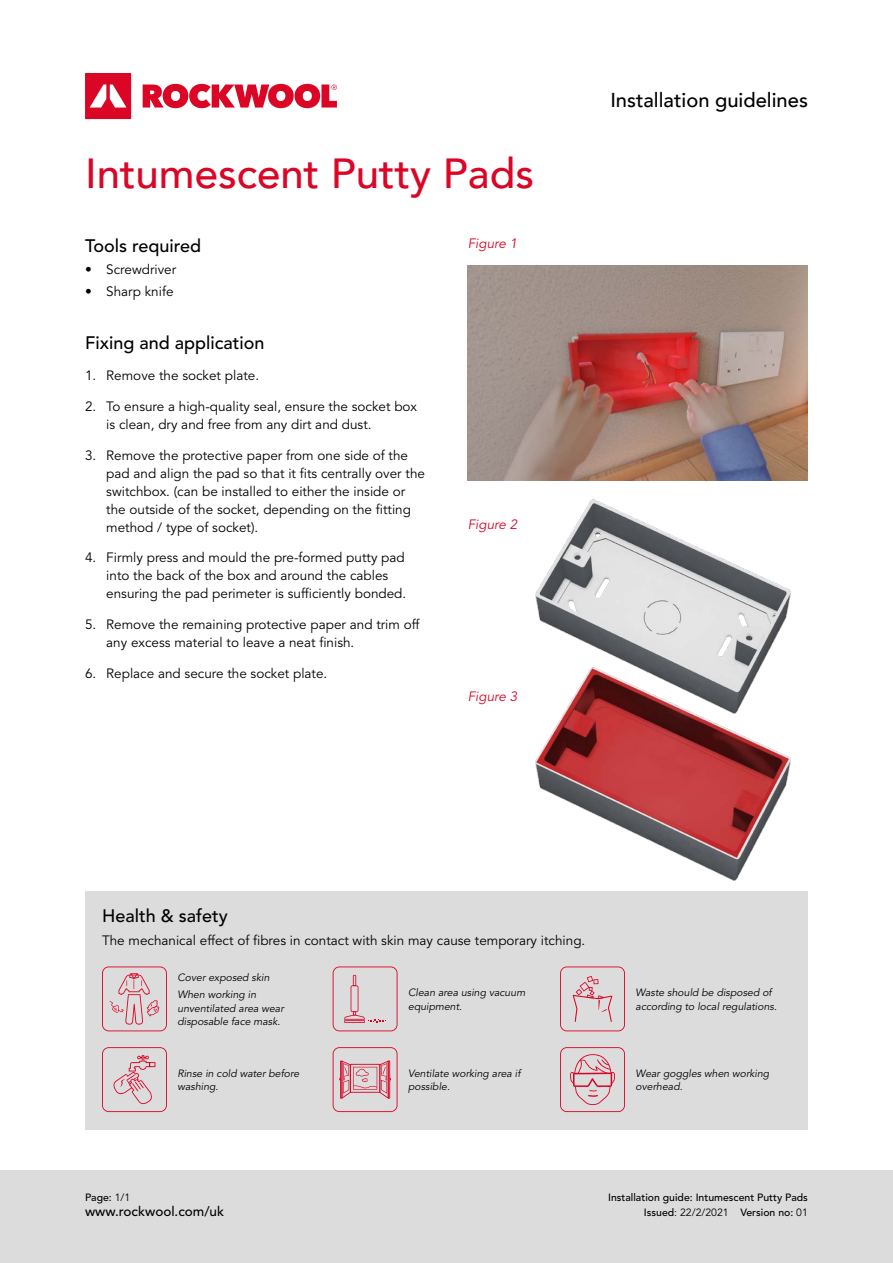
<style>
.page{position:relative;width:893px;height:1263px;background:#fff}
.page>*{position:absolute;margin:0;border:0;box-sizing:border-box;transform-origin:0 0}
.t1{font:500 42px "Avenir";color:#db0626}
.t2{font:500 20.1px "Avenir";color:#000}
.t3{font:500 18px "Avenir LT Std";color:#000}
.t4{font:13.5px/18px "Avenir LT Std";color:#000}
.t5{font:italic 13.5px "Avenir LT Std";color:#db0626}
.t6{font:500 13.5px "Avenir LT Std";color:#000}
.t7{font:italic 10.5px/13.5px "Avenir LT Std";color:#000}
.t8{font:500 10.5px/15px "Avenir LT Std";color:#000;text-align:right}
.s1{font-weight:400}
</style>
<div class="page">
<div style="left:0;top:1170px;width:893px;height:93px;background:#dddcdc"></div>
<svg style="left:85px;top:73px;width:46px;height:46px"></svg>
<svg style="left:143px;top:84px;width:194px;height:24px"></svg>
<img style="left:535px;top:729px;width:256px;height:152px">
<img style="left:535px;top:499px;width:256px;height:230px">
<img style="left:468px;top:265px;width:340px;height:215px">
<div style="left:85px;top:891px;width:723px;height:238px;background:#dddcdc"></div>
<svg style="left:102px;top:966px;width:65px;height:65px"></svg>
<svg style="left:333px;top:966px;width:64px;height:65px"></svg>
<svg style="left:560px;top:966px;width:65px;height:65px"></svg>
<svg style="left:102px;top:1047px;width:65px;height:65px"></svg>
<svg style="left:333px;top:1047px;width:64px;height:65px"></svg>
<svg style="left:560px;top:1047px;width:65px;height:65px"></svg>
<h1 class="t1" style="left:85px;top:137px;width:450px">Intumescent Putty Pads</h1>
<h3 class="t3" style="left:85px;top:235px;width:118px">Tools required</h3>
<p class="t4" style="left:85px;top:261px;width:93px">• Screwdriver</p>
<p class="t4" style="left:85px;top:283px;width:90px">• Sharp knife</p>
<h3 class="t3" style="left:85px;top:333px;width:181px">Fixing and application</h3>
<p class="t4" style="left:85px;top:367px;width:176px">1. Remove the socket plate.</p>
<p class="t4" style="left:106px;top:398px;width:312px;text-indent:-21px">2. To ensure a high-quality seal, ensure the socket box is clean, dry and free from any dirt and dust.</p>
<p class="t4" style="left:106px;top:446px;width:320px;text-indent:-21px">3. Remove the protective paper from one side of the pad and align the pad so that it fits centrally over the switchbox. (can be installed to either the inside or the outside of the socket, depending on the fitting method / type of socket).</p>
<p class="t4" style="left:106px;top:549px;width:301px;text-indent:-21px">4. Firmly press and mould the pre-formed putty pad into the back of the box and around the cables ensuring the pad perimeter is sufficiently bonded.</p>
<p class="t4" style="left:106px;top:616px;width:315px;text-indent:-21px">5. Remove the remaining protective paper and trim off any excess material to leave a neat finish.</p>
<p class="t4" style="left:85px;top:665px;width:244px">6. Replace and secure the socket plate.</p>
<p class="t5" style="left:468px;top:236px;width:51px">Figure 1</p>
<p class="t5" style="left:468px;top:517px;width:51px">Figure 2</p>
<p class="t5" style="left:468px;top:689px;width:51px">Figure 3</p>
<h2 class="t2" style="left:610px;top:83px;width:199px">Installation guidelines</h2>
<h3 class="t3" style="left:102px;top:905px;width:127px">Health &amp; safety</h3>
<p class="t4" style="left:102px;top:931px;width:485px">The mechanical effect of fibres in contact with skin may cause temporary itching.</p>
<p class="t7" style="left:178px;top:968px;width:94px;line-height:17.7px">Cover exposed skin<br>When working in</p>
<p class="t7" style="left:178px;top:1002px;width:108px">unventilated area wear disposable face mask.</p>
<p class="t7" style="left:178px;top:1067px;width:123px">Rinse in cold water before washing.</p>
<p class="t7" style="left:408px;top:986px;width:119px">Clean area using vacuum equipment.</p>
<p class="t7" style="left:408px;top:1067px;width:114px">Ventilate working area if possible.</p>
<p class="t7" style="left:636px;top:986px;width:143px">Waste should be disposed of according to local regulations.</p>
<p class="t7" style="left:636px;top:1067px;width:135px">Wear goggles when working overhead.</p>
<p class="t8" style="left:85px;top:1190px;width:47px">Page: <span class="s1">1/1</span></p>
<p class="t6" style="left:85px;top:1203px;width:141px">www.rockwool.com/uk</p>
<p class="t8" style="left:608px;top:1190px;width:201px">Installation guide: Intumescent Putty Pads<br>Issued<span class="s1">: 22/2/2021</span> Version no: <span class="s1">01</span></p>
</div>
